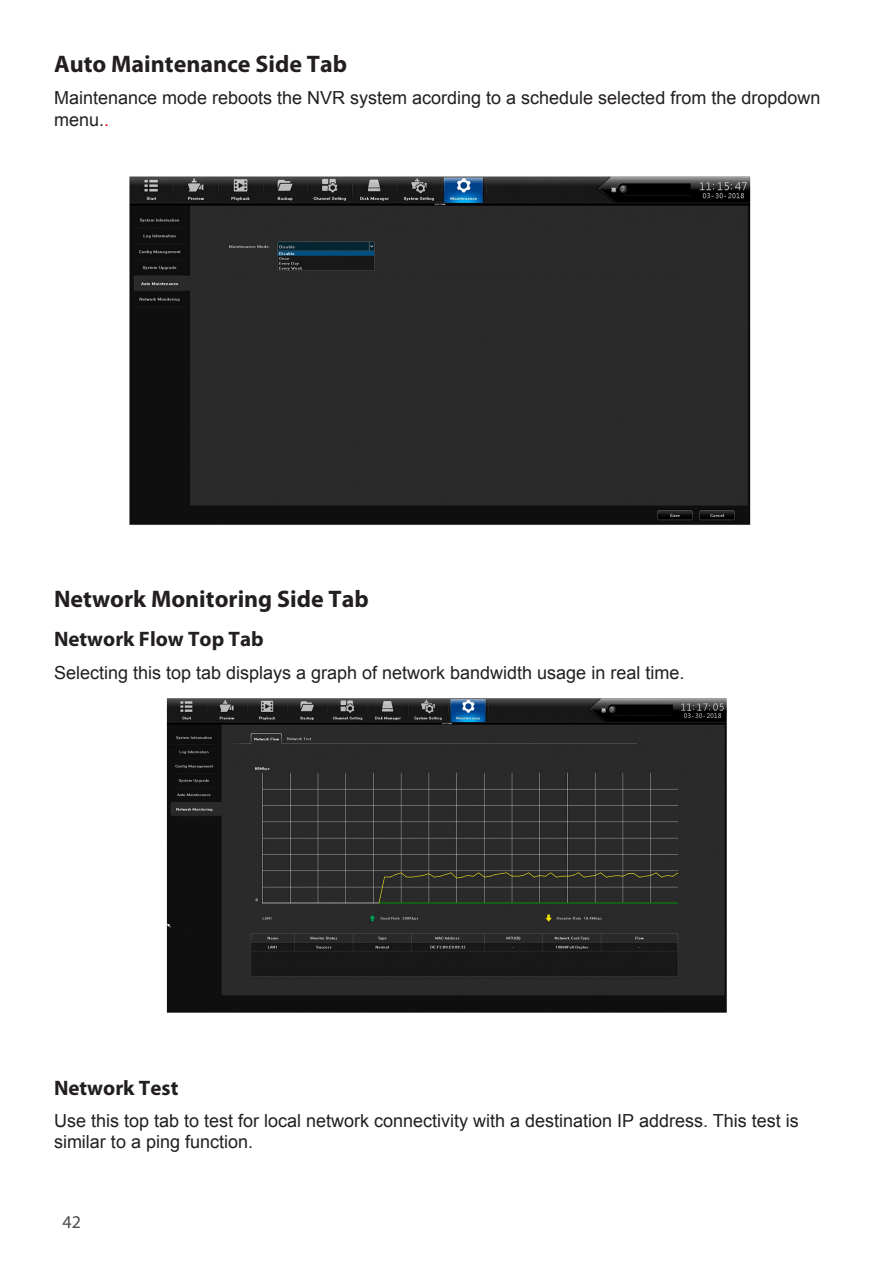
<style>
.page{position:relative;width:893px;height:1263px;background:#fff}
.page>*{position:absolute;margin:0;border:0;box-sizing:border-box;transform-origin:0 0}
.t1{font:700 24px "Myriad Pro";color:#231f20}
.t2{font:700 21px "Myriad Pro";color:#231f20}
.t3{font:18px/21.6px "Arial";color:#231f20}
.t4{font:18px "Myriad Pro";color:#4b4c4d}
.s1{color:#f00}
</style>
<div class="page">
<img style="left:129px;top:176px;width:622px;height:349px">
<img style="left:166px;top:698px;width:561px;height:315px">
<h1 class="t1" style="left:54px;top:48px;width:295px">Auto Maintenance Side Tab</h1>
<p class="t3" style="left:54px;top:87px;width:768px">Maintenance mode reboots the NVR system acording to a schedule selected from the dropdown menu.<span class="s1">.</span></p>
<h1 class="t1" style="left:54px;top:584px;width:316px">Network Monitoring Side Tab</h1>
<p class="t2" style="left:54px;top:626px;width:211px">Network Flow Top Tab</p>
<p class="t3" style="left:54px;top:662px;width:632px">Selecting this top tab displays a graph of network bandwidth usage in real time.</p>
<p class="t2" style="left:54px;top:1074px;width:126px">Network Test</p>
<p class="t3" style="left:54px;top:1110px;width:746px">Use this top tab to test for local network connectivity with a destination IP address. This test is similar to a ping function.</p>
<p class="t4" style="left:62px;top:1211px;width:20px">42</p>
</div>
